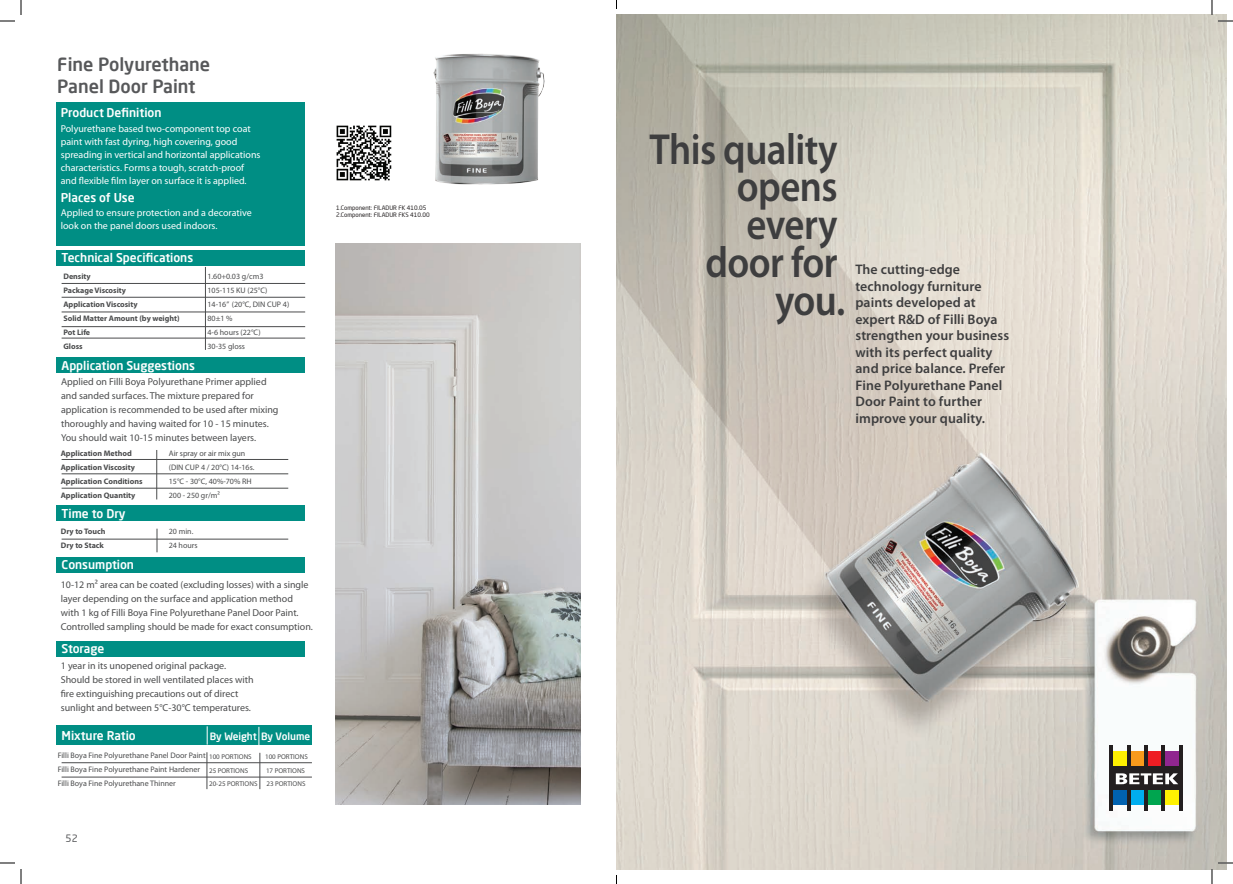
<style>
.page{position:relative;width:1233px;height:884px;background:#fff}
.page>*{position:absolute;margin:0;border:0;box-sizing:border-box;transform-origin:0 0}
.t1{font:600 43.6px/37.9px "Myriad Pro";letter-spacing:-.015em;color:#3e3e3f;text-align:right;scale:.89 1}
.t2{font:500 18px/21.6px "Neo Sans Pro";color:#57585a}
.t3{font:600 13.9px/16.5px "Myriad Pro";letter-spacing:.005em;color:#3e3e3f}
.t4{font:500 12px "Neo Sans Pro";color:#fff}
.t5{font:10px/14px "Myriad Pro";color:#4b4c4d}
.t6{font:10px/13px "Myriad Pro";color:#fff}
.t7{font:500 10px "Neo Sans Pro";color:#fff}
.t8{font:10px "Neo Sans Pro";color:#57585a}
.t9{font:8px/14px "Myriad Pro";color:#4b4c4d}
.t10{font:700 8px "Myriad Pro";color:#4b4c4d}
.t11{font:7px "Myriad Pro";color:#4b4c4d}
.t12{font:6px/7.2px "Neo Sans Pro";color:#231f20}
</style>
<div class="page">
<img style="left:433px;top:53px;width:112px;height:132px">
<div style="left:57px;top:102px;width:248px;height:144px;background:#008e84"></div>
<div style="left:57px;top:357px;width:248px;height:16px;background:#008e84"></div>
<div style="left:57px;top:557px;width:248px;height:15px;background:#008e84"></div>
<div style="left:57px;top:641px;width:248px;height:15px;background:#008e84"></div>
<div style="left:57px;top:505px;width:248px;height:16px;background:#008e84"></div>
<div style="left:57px;top:250px;width:248px;height:16px;background:#008e84"></div>
<hr style="left:205px;top:267px;width:1px;height:83px;background:#4b4c4d">
<svg style="left:157px;top:529px;width:1px;height:23px"></svg>
<hr style="left:62px;top:283px;width:243px;height:1px;background:#4b4c4d">
<hr style="left:62px;top:312px;width:243px;height:1px;background:#4b4c4d">
<hr style="left:62px;top:326px;width:243px;height:1px;background:#4b4c4d">
<hr style="left:62px;top:338px;width:243px;height:1px;background:#4b4c4d">
<hr style="left:62px;top:297px;width:243px;height:1px;background:#4b4c4d">
<hr style="left:157px;top:450px;width:1px;height:49px;background:#4b4c4d">
<hr style="left:62px;top:474px;width:226px;height:1px;background:#4b4c4d">
<hr style="left:62px;top:488px;width:226px;height:1px;background:#4b4c4d">
<hr style="left:62px;top:459px;width:226px;height:1px;background:#4b4c4d">
<hr style="left:62px;top:539px;width:226px;height:1px;background:#4b4c4d">
<div style="left:56px;top:725px;width:256px;height:20px;background:#008e84"></div>
<hr style="left:207px;top:752px;width:1px;height:37px;background:#4b4c4d">
<svg style="left:207px;top:726px;width:1px;height:19px"></svg>
<hr style="left:62px;top:762px;width:250px;height:1px;background:#4b4c4d">
<hr style="left:62px;top:777px;width:250px;height:1px;background:#4b4c4d">
<hr style="left:260px;top:753px;width:1px;height:36px;background:#4b4c4d">
<svg style="left:259px;top:727px;width:1px;height:18px"></svg>
<img style="left:336px;top:243px;width:244px;height:561px">
<img style="left:336px;top:125px;width:56px;height:56px">
<img style="left:616px;top:14px;width:610px;height:856px">
<div style="left:1112px;top:752px;width:16px;height:15px;background:#fff101"></div>
<div style="left:1129px;top:752px;width:16px;height:15px;background:#f89a1c"></div>
<div style="left:1147px;top:752px;width:16px;height:15px;background:#ee1d23"></div>
<div style="left:1164px;top:752px;width:16px;height:15px;background:#90268f"></div>
<div style="left:1129px;top:789px;width:16px;height:15px;background:#00aeef"></div>
<div style="left:1147px;top:789px;width:16px;height:15px;background:#00a54f"></div>
<div style="left:1164px;top:789px;width:16px;height:15px;background:#fff101"></div>
<div style="left:1112px;top:789px;width:16px;height:15px;background:#0162b0"></div>
<hr style="left:1109px;top:745px;width:4px;height:65px;background:#231f20">
<hr style="left:1127px;top:745px;width:3px;height:65px;background:#231f20">
<hr style="left:1144px;top:745px;width:3px;height:65px;background:#231f20">
<hr style="left:1161px;top:745px;width:4px;height:65px;background:#231f20">
<hr style="left:1179px;top:745px;width:3px;height:65px;background:#231f20">
<div style="left:1109px;top:766px;width:73px;height:24px;background:#231f20"></div>
<svg style="left:1115px;top:757px;width:63px;height:44px"></svg>
<svg style="left:1218px;top:20px;width:15px;height:2px"></svg>
<svg style="left:1218px;top:862px;width:15px;height:2px"></svg>
<svg style="left:0;top:0;width:22px;height:22px"></svg>
<svg style="left:0;top:862px;width:22px;height:22px"></svg>
<svg style="left:1211px;top:0;width:1px;height:15px"></svg>
<svg style="left:1211px;top:869px;width:1px;height:15px"></svg>
<h2 class="t2" style="left:57px;top:53px;width:154px">Fine Polyurethane<br>Panel Door Paint</h2>
<p class="t4" style="left:61px;top:105px;width:102px">Product Definition</p>
<p class="t6" style="left:61px;top:122px;width:201px">Polyurethane based two-component top coat paint with fast dyring, high covering, good spreading in vertical and horizontal applications characteristics. Forms a tough, scratch-proof and flexible film layer on surface it is applied.</p>
<p class="t6" style="left:61px;top:206px;width:193px">Applied to ensure protection and a decorative look on the panel doors used indoors.</p>
<p class="t4" style="left:61px;top:190px;width:75px">Places of Use</p>
<p class="t4" style="left:62px;top:250px;width:133px">Technical Specifications</p>
<p class="t10" style="left:63px;top:271px;width:29px">Density</p>
<p class="t9" style="left:207px;top:269px;width:57px">1.60+0.03 g/cm3</p>
<p class="t10" style="left:63px;top:285px;width:64px">Package Viscosity</p>
<p class="t9" style="left:207px;top:283px;width:62px">105-115 KU (25°C)</p>
<p class="t10" style="left:63px;top:299px;width:76px">Application Viscosity</p>
<p class="t9" style="left:207px;top:297px;width:83px">14-16” (20°C, DIN CUP 4)</p>
<p class="t10" style="left:63px;top:313px;width:118px">Solid Matter Amount (by weight)</p>
<p class="t9" style="left:207px;top:311px;width:27px">80±1 %</p>
<p class="t10" style="left:63px;top:327px;width:28px">Pot Life</p>
<p class="t9" style="left:207px;top:325px;width:55px">4-6 hours (22°C)</p>
<p class="t10" style="left:63px;top:341px;width:21px">Gloss</p>
<p class="t9" style="left:207px;top:339px;width:39px">30-35 gloss</p>
<p class="t4" style="left:62px;top:358px;width:135px">Application Suggestions</p>
<p class="t5" style="left:61px;top:374px;width:219px">Applied on Filli Boya Polyurethane Primer applied and sanded surfaces. The mixture prepared for application is recommended to be used after mixing thoroughly and having waited for 10 - 15 minutes.<br>You should wait 10-15 minutes between layers.</p>
<p class="t10" style="left:61px;top:448px;width:73px">Application Method</p>
<p class="t9" style="left:169px;top:446px;width:78px">Air spray or air mix gun</p>
<p class="t10" style="left:61px;top:462px;width:76px">Application Viscosity</p>
<p class="t9" style="left:169px;top:460px;width:87px">(DIN CUP 4 / 20°C) 14-16s.</p>
<p class="t10" style="left:61px;top:476px;width:83px">Application Conditions</p>
<p class="t9" style="left:169px;top:474px;width:84px">15°C - 30°C, 40%-70% RH</p>
<p class="t10" style="left:61px;top:490px;width:76px">Application Quantity</p>
<p class="t9" style="left:169px;top:488px;width:53px">200 - 250 gr/m²</p>
<p class="t4" style="left:62px;top:506px;width:66px">Time to Dry</p>
<p class="t10" style="left:61px;top:526px;width:46px">Dry to Touch</p>
<p class="t9" style="left:169px;top:525px;width:26px">20 min.</p>
<p class="t10" style="left:61px;top:540px;width:45px">Dry to Stack</p>
<p class="t9" style="left:169px;top:539px;width:30px">24 hours</p>
<p class="t4" style="left:62px;top:557px;width:74px">Consumption</p>
<p class="t5" style="left:61px;top:577px;width:254px">10-12 m² area can be coated (excluding losses) with a single layer depending on the surface and application method with 1 kg of Filli Boya Fine Polyurethane Panel Door Paint.<br>Controlled sampling should be made for exact consumption.</p>
<p class="t5" style="left:61px;top:659px;width:194px">1 year in its unopened original package.<br>Should be stored in well ventilated places with fire extinguishing precautions out of direct sunlight and between 5°C-30°C temperatures.</p>
<p class="t4" style="left:62px;top:641px;width:44px">Storage</p>
<p class="t4" style="left:62px;top:728px;width:76px">Mixture Ratio</p>
<p class="t7" style="left:210px;top:730px;width:102px">By Weight By Volume</p>
<p class="t11" style="left:209px;top:752px;width:44px">100 PORTIONS</p>
<p class="t11" style="left:265px;top:752px;width:44px">100 PORTIONS</p>
<p class="t11" style="left:209px;top:766px;width:41px">25 PORTIONS</p>
<p class="t11" style="left:266px;top:766px;width:41px">17 PORTIONS</p>
<p class="t11" style="left:209px;top:779px;width:50px">20-25 PORTIONS</p>
<p class="t11" style="left:266px;top:779px;width:41px">23 PORTIONS</p>
<p class="t9" style="left:58px;top:748px;width:149px">Filli Boya Fine Polyurethane Panel Door Paint<br>Filli Boya Fine Polyurethane Paint Hardener<br>Filli Boya Fine Polyurethane Thinner</p>
<p class="t8" style="left:66px;top:832px;width:14px">52</p>
<p class="t12" style="left:336px;top:204px;width:95px">1.Component: FILADUR FK 410.05<br>2.Component: FILADUR FKS 410.00</p>
<h1 class="t1" style="left:649px;top:129px;width:221px">This quality opens every<br>door for you.</h1>
<h3 class="t3" style="left:855px;top:261px;width:155px">The cutting-edge technology furniture paints developed at expert R&amp;D of Filli Boya strengthen your business with its perfect quality and price balance. Prefer<br>Fine Polyurethane Panel<br>Door Paint to further improve your quality.</h3>
</div>
